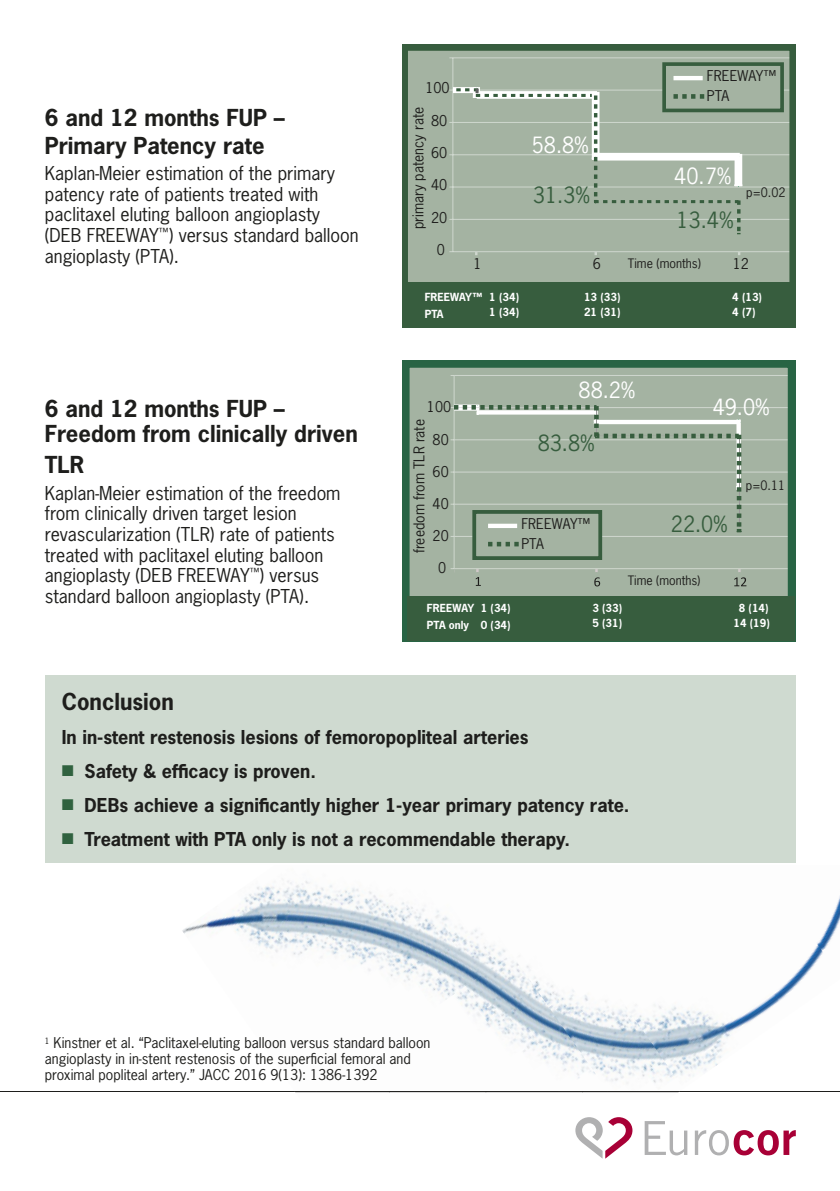
<style>
.page{position:relative;width:840px;height:1191px;background:#fff}
.page>*{position:absolute;margin:0;border:0;box-sizing:border-box;transform-origin:0 0}
.t1{font:700 22px/27.6px "News Gothic LT";color:#1e1e1c}
.t2{font:21px "News Gothic LT";color:#375d3e}
.t3{font:21px "News Gothic LT";color:#fff}
.t4{font:18px/20.8px "News Gothic LT";color:#1e1e1c}
.t5{font:700 18px/33.8px "News Gothic LT";color:#1e1e1c}
.t6{font:14px/16px "News Gothic LT";color:#1e1e1c}
.t7{font:12.2px "News Gothic LT";color:#1e1e1c}
.t8{font:700 10.6px/16.8px "News Gothic LT";color:#fff}
.t9{font:700 10.4px/16.6px "News Gothic LT";color:#fff}
</style>
<div class="page">
<div style="left:45px;top:675px;width:749px;height:187px;background:#cfdad0"></div>
<svg style="left:644px;top:1121px;width:43px;height:34px"></svg>
<svg style="left:694px;top:1130px;width:101px;height:25px"></svg>
<svg style="left:575px;top:1117px;width:57px;height:41px"></svg>
<hr style="left:0;top:1091px;width:839px;height:1px;background:#1e1e1c">
<svg style="left:402px;top:45px;width:392px;height:282px;background:#8fa28f"></svg>
<svg style="left:402px;top:360px;width:392px;height:282px;background:#93a896"></svg>
<div style="left:406px;top:596px;width:388px;height:45px;background:#375d3e"></div>
<hr style="left:453px;top:375px;width:1px;height:193px;background:#cfd7ce">
<div style="left:454px;top:404px;width:25px;height:6px;background:#cdd5cc"></div>
<svg style="left:475px;top:569px;width:5px;height:17px"></svg>
<svg style="left:594px;top:569px;width:5px;height:17px"></svg>
<svg style="left:733px;top:569px;width:13px;height:17px"></svg>
<div style="left:472px;top:510px;width:129px;height:50px;background:#a4b3a2;border:4px solid #375d3e"></div>
<svg style="left:450px;top:405px;width:291px;height:141px;background:#a3b2a2"></svg>
<hr style="left:488px;top:524px;width:29px;height:4px;background:#fff">
<img style="left:182px;top:880px;width:266px;height:213px">
<img style="left:448px;top:918px;width:232px;height:175px">
<img style="left:526px;top:918px;width:234px;height:170px">
<img style="left:683px;top:918px;width:122px;height:97px">
<img style="left:353px;top:954px;width:238px;height:139px">
<img style="left:303px;top:1064px;width:75px;height:29px">
<img style="left:761px;top:899px;width:78px;height:77px">
<img style="left:546px;top:1068px;width:67px;height:25px">
<img style="left:294px;top:1091px;width:94px;height:1px">
<img style="left:388px;top:1091px;width:97px;height:1px">
<img style="left:485px;top:1091px;width:96px;height:1px">
<img style="left:581px;top:1091px;width:98px;height:1px">
<p class="t1" style="left:45px;top:104px;width:241px">6 and 12 months FUP –<br>Primary Patency rate</p>
<p class="t4" style="left:45px;top:163px;width:315px">Kaplan-Meier estimation of the primary patency rate of patients treated with paclitaxel eluting balloon angioplasty (DEB FREEWAY<sup>™</sup>) versus standard balloon angioplasty (PTA).</p>
<p class="t1" style="left:45px;top:395px;width:314px;line-height:25.2px">6 and 12 months FUP –<br>Freedom from clinically driven</p>
<p class="t1" style="left:45px;top:451px;width:41px">TLR</p>
<p class="t4" style="left:45px;top:482px;width:297px">Kaplan-Meier estimation of the freedom from clinically driven target lesion revascularization (TLR) rate of patients treated with paclitaxel eluting balloon angioplasty (DEB FREEWAY<sup>™</sup>) versus standard balloon angioplasty (PTA).</p>
<p class="t6" style="left:425px;top:80px;width:26px">100</p>
<p class="t6" style="left:409px;top:229px;width:124px;rotate:-90deg">primary patency rate</p>
<p class="t6" style="left:431px;top:112px;width:18px">80</p>
<p class="t6" style="left:431px;top:144px;width:18px">60</p>
<p class="t6" style="left:431px;top:177px;width:18px">40</p>
<p class="t6" style="left:431px;top:209px;width:18px">20</p>
<p class="t6" style="left:436px;top:241px;width:10px">0</p>
<p class="t3" style="left:531px;top:132px;width:59px">58.8%</p>
<p class="t2" style="left:532px;top:181px;width:59px">31.3%</p>
<p class="t6" style="left:706px;top:66px;width:71px;line-height:19.6px">FREEWAY™<br>PTA</p>
<p class="t3" style="left:674px;top:162px;width:59px">40.7%</p>
<p class="t2" style="left:676px;top:206px;width:59px">13.4%</p>
<p class="t7" style="left:745px;top:185px;width:41px">p=0.02</p>
<p class="t6" style="left:473px;top:255px;width:10px">1</p>
<p class="t6" style="left:592px;top:256px;width:10px">6</p>
<p class="t6" style="left:732px;top:256px;width:18px">12</p>
<p class="t7" style="left:627px;top:255px;width:74px">Time (months)</p>
<p class="t8" style="left:424px;top:288px;width:59px">FREEWAY™<br>PTA</p>
<p class="t8" style="left:489px;top:288px;width:31px">1 (34)</p>
<p class="t8" style="left:583px;top:288px;width:38px">13 (33)</p>
<p class="t8" style="left:731px;top:288px;width:31px">4 (13)</p>
<p class="t8" style="left:583px;top:303px;width:38px">21 (31)</p>
<p class="t8" style="left:731px;top:303px;width:25px">4 (7)</p>
<p class="t8" style="left:489px;top:303px;width:31px">1 (34)</p>
<p class="t6" style="left:427px;top:399px;width:26px">100</p>
<p class="t6" style="left:411px;top:553px;width:135px;rotate:-90deg">freedom from TLR rate</p>
<p class="t6" style="left:432px;top:431px;width:18px">80</p>
<p class="t6" style="left:432px;top:463px;width:18px">60</p>
<p class="t6" style="left:432px;top:496px;width:18px">40</p>
<p class="t6" style="left:432px;top:528px;width:18px">20</p>
<p class="t6" style="left:438px;top:560px;width:10px">0</p>
<p class="t3" style="left:578px;top:376px;width:58px">88.2%</p>
<p class="t2" style="left:537px;top:429px;width:58px">83.8%</p>
<p class="t6" style="left:521px;top:514px;width:71px;line-height:19.4px">FREEWAY™<br>PTA</p>
<p class="t3" style="left:712px;top:393px;width:58px">49.0%</p>
<p class="t2" style="left:670px;top:510px;width:58px">22.0%</p>
<p class="t7" style="left:745px;top:477px;width:41px">p=0.11</p>
<p class="t7" style="left:627px;top:573px;width:74px">Time (months)</p>
<p class="t9" style="left:480px;top:600px;width:31px">1 (34)<br>0 (34)</p>
<p class="t9" style="left:592px;top:600px;width:31px">3 (33)</p>
<p class="t9" style="left:738px;top:600px;width:31px">8 (14)</p>
<p class="t9" style="left:427px;top:600px;width:49px">FREEWAY<br>PTA only</p>
<p class="t9" style="left:592px;top:615px;width:31px">5 (31)</p>
<p class="t9" style="left:733px;top:615px;width:38px">14 (19)</p>
<p class="t1" style="left:62px;top:687px;width:113px">Conclusion</p>
<p class="t5" style="left:84px;top:720px;width:546px;text-indent:-23px">In in-stent restenosis lesions of femoropopliteal arteries<br>Safety &amp; efficacy is proven.<br>DEBs achieve a significantly higher 1-year primary patency rate.<br>Treatment with PTA only is not a recommendable therapy.</p>
<p class="t6" style="left:45px;top:1034px;width:387px"><sup>1</sup> Kinstner et al. “Paclitaxel-eluting balloon versus standard balloon angioplasty in in-stent restenosis of the superficial femoral and proximal popliteal artery.” JACC 2016 9(13): 1386-1392</p>
</div>
